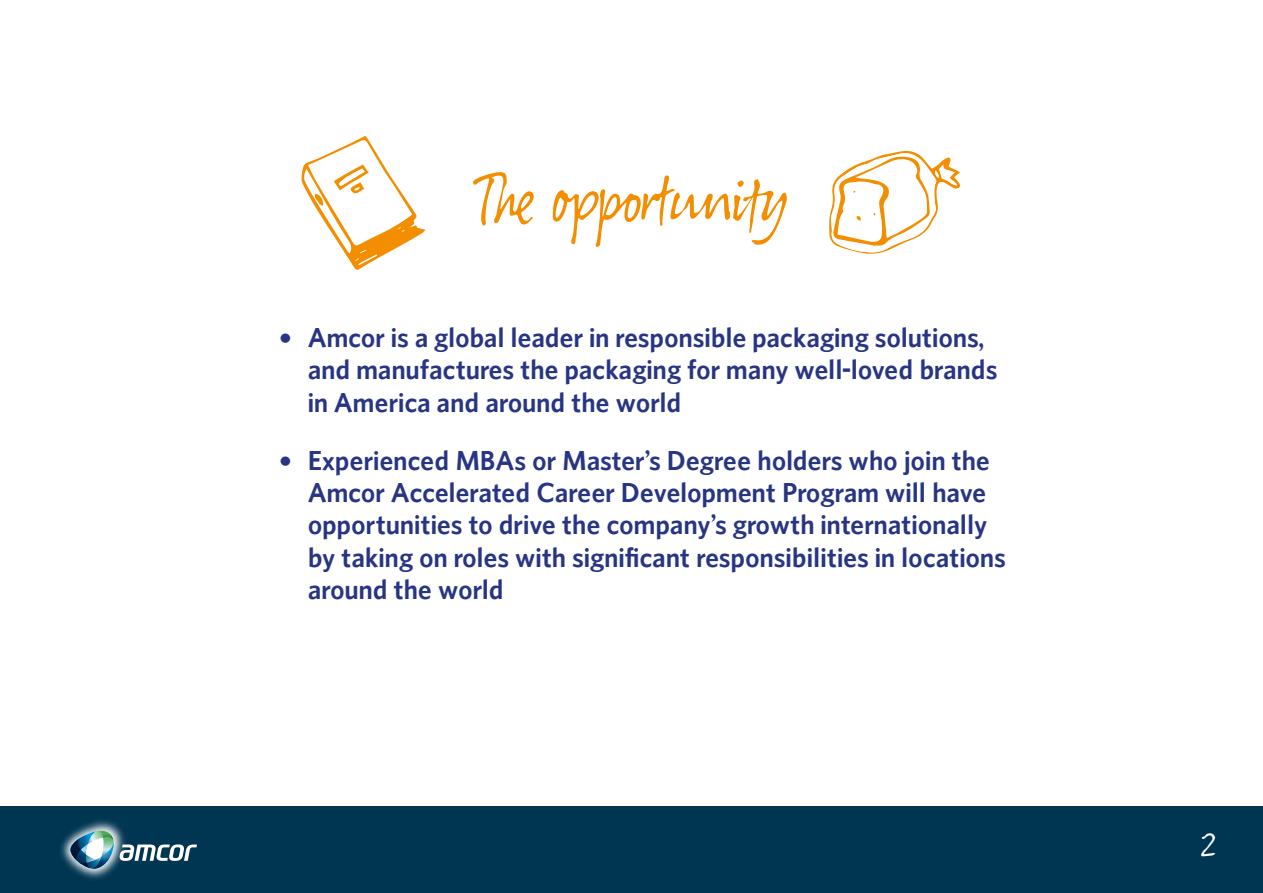
<style>
.page{position:relative;width:1263px;height:893px;background:#fff}
.page>*{position:absolute;margin:0;border:0;box-sizing:border-box;transform-origin:0 0}
.t1{font:80.85px "Suomi Hand Script";color:#f28e00}
.t2{font:45px "Suomi Hand Script";color:#fff}
.t3{font:600 27px/32.4px "Amcor Pro";color:#283583}
</style>
<div class="page">
<div style="left:0;top:807px;width:1263px;height:86px;background:#003652"></div>
<img style="left:60px;top:820px;width:65px;height:59px">
<svg style="left:70px;top:829px;width:44px;height:41px"></svg>
<svg style="left:120px;top:844px;width:77px;height:17px"></svg>
<svg style="left:829px;top:150px;width:131px;height:104px"></svg>
<svg style="left:301px;top:136px;width:124px;height:134px"></svg>
<h1 class="t1" style="left:475px;top:158px;width:315px">THE OPPORTUNITY</h1>
<p class="t3" style="left:308px;top:321px;width:691px;text-indent:-27px">• Amcor is a global leader in responsible packaging solutions, and manufactures the packaging for many well-loved brands in America and around the world</p>
<p class="t3" style="left:308px;top:443px;width:700px;text-indent:-27px">• Experienced MBAs or Master’s Degree holders who join the Amcor Accelerated Career Development Program will have opportunities to drive the company’s growth internationally by taking on roles with significant responsibilities in locations around the world</p>
<h2 class="t2" style="left:1201px;top:823px;width:16px">2</h2>
</div>
